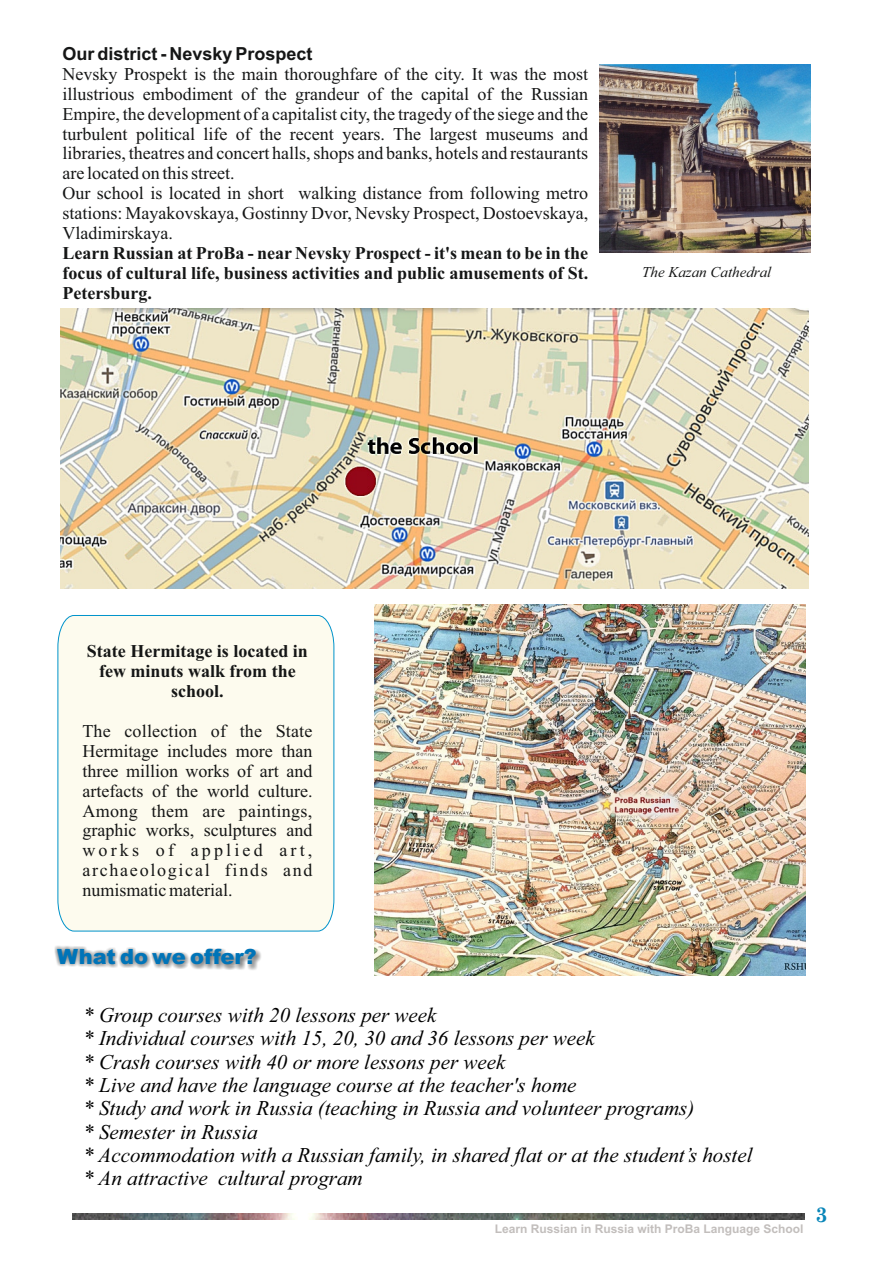
<style>
.page{position:relative;width:893px;height:1263px;background:#fff}
.page>*{position:absolute;margin:0;border:0;box-sizing:border-box;transform-origin:0 0}
.t1{font:italic 21px/23.2px "Times New Roman";color:#000}
.t2{font:900 21px "Arial";color:#0074b8}
.t3{font:700 21px "Century Schoolbook";color:#0986b9}
.t4{font:18px/20px "Times New Roman";color:#151616}
.t5{font:700 18px/20px "Times New Roman";color:#151616;text-align:justify}
.t6{font:700 18px "Arial";color:#151616}
.t7{font:italic 15px "Times New Roman";color:#151616}
.t8{font:700 12px "Arial";color:#c2bebc}
</style>
<div class="page">
<img style="left:73px;top:1213px;width:731px;height:6px">
<img style="left:599px;top:65px;width:211px;height:187px">
<div style="left:58px;top:615px;width:276px;height:316px;background:#fdfbee"></div>
<svg style="left:54px;top:946px;width:207px;height:24px"></svg>
<img style="left:375px;top:604px;width:431px;height:371px">
<img style="left:61px;top:308px;width:747px;height:281px">
<p class="t6" style="left:63px;top:47px;width:252px">Our district - Nevsky Prospect</p>
<p class="t4" style="left:63px;top:65px;width:527px">Nevsky Prospekt is the main thoroughfare of the city. It was the most illustrious embodiment of the grandeur of the capital of the Russian Empire, the development of a capitalist city, the tragedy of the siege and the turbulent political life of the recent years. The largest museums and libraries, theatres and concert halls, shops and banks, hotels and restaurants are located on this street.<br>Our school is located in short walking distance from following metro stations: Mayakovskaya, Gostinny Dvor, Nevsky Prospect, Dostoevskaya, Vladimirskaya.</p>
<p class="t5" style="left:62px;top:245px;width:527px">Learn Russian at ProBa - near Nevsky Prospect - it's mean to be in the focus of cultural life, business activities and public amusements of St.<br>Petersburg.</p>
<p class="t7" style="left:642px;top:267px;width:131px">The Kazan Cathedral</p>
<p class="t5" style="left:87px;top:643px;width:222px;text-align:center">State Hermitage is located in few minuts walk from the school.</p>
<p class="t4" style="left:82px;top:722px;width:232px;text-align:justify">The collection of the State Hermitage includes more than three million works of art and artefacts of the world culture.<br>Among them are paintings, graphic works, sculptures and works of applied art, archaeological finds and numismatic material.</p>
<p class="t2" style="left:57px;top:949px;width:201px">What do we offer?</p>
<p class="t1" style="left:83px;top:1005px;width:671px">* Group courses with 20 lessons per week<br>* Individual courses with 15, 20, 30 and 36 lessons per week<br>* Crash courses with 40 or more lessons per week<br>* Live and have the language course at the teacher's home<br>* Study and work in Russia (teaching in Russia and volunteer programs)<br>* Semester in Russia<br>* Accommodation with a Russian family, in shared flat or at the student’s hostel * An attractive cultural program</p>
<p class="t8" style="left:495px;top:1224px;width:310px">Learn Russian in Russia with ProBa Language School</p>
<p class="t3" style="left:815px;top:1207px;width:14px">3</p>
</div>
